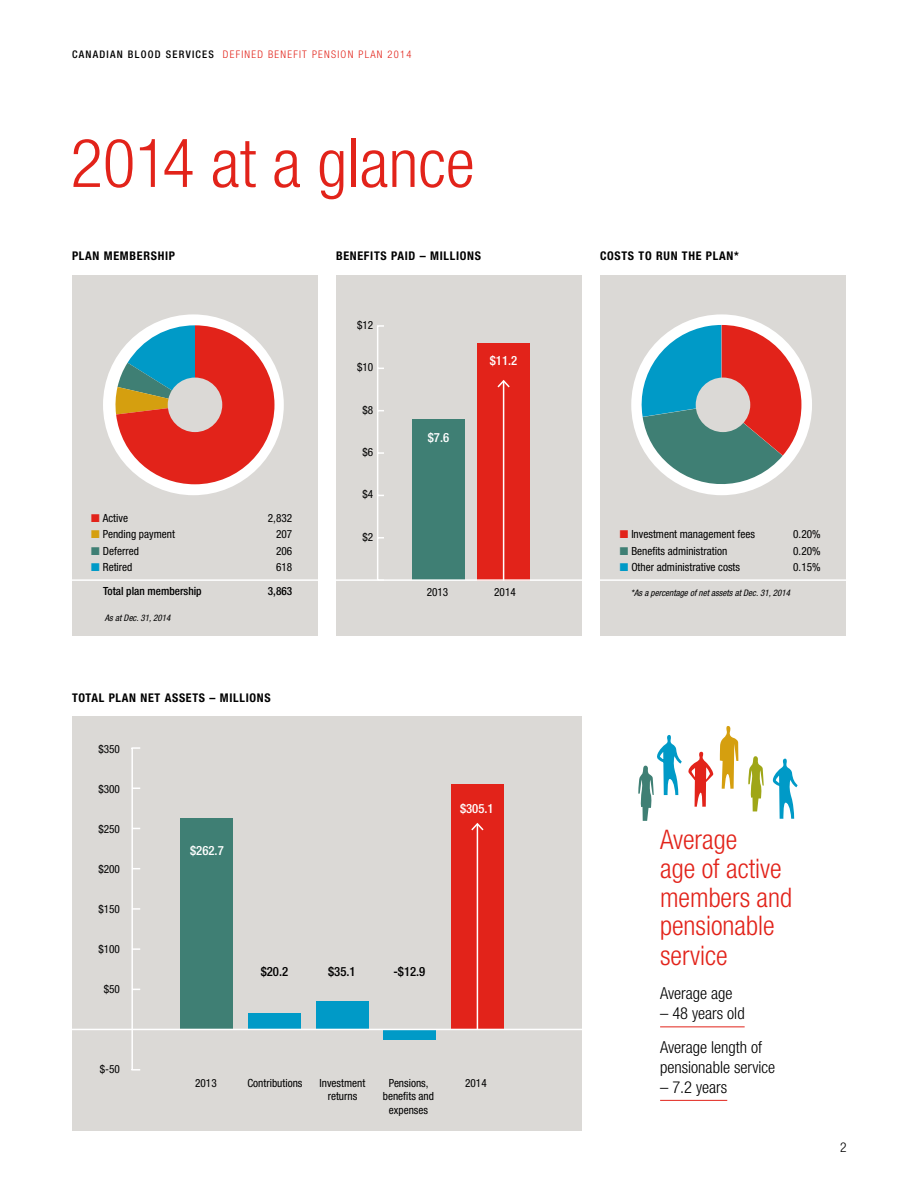
<style>
.page{position:relative;width:918px;height:1188px;background:#fff}
.page>*{position:absolute;margin:0;border:0;box-sizing:border-box;transform-origin:0 0}
.t1{font:300 condensed 67.5px "Helvetica Neue";color:#e2231a}
.t2{font:300 condensed 27px/29px "Helvetica Neue";color:#e2231a}
.t3{font:300 condensed 16.5px/34.5px "Helvetica Neue";color:#000}
.t4{font:300 condensed 13.5px "Helvetica Neue";color:#000}
.t5{font:500 condensed 12.75px "Helvetica Neue";color:#fff}
.t6{font:500 condensed 12.75px "Helvetica Neue";color:#000}
.t7{font:700 condensed 12px "Helvetica Neue";letter-spacing:.06em;color:#000}
.t8{font:condensed 11.25px/13.5px "Helvetica Neue";color:#000;text-align:center}
.t9{font:500 condensed 11.25px "Helvetica Neue";color:#000}
.t10{font:300 condensed 10.5px "Helvetica Neue";letter-spacing:.12em;color:#e2231a}
.t11{font:italic condensed 9px "Helvetica Neue";color:#000}
.s1{font-weight:500;color:#000}
.s2{color:#e2231a}
.s3{color:#d59f0f}
.s4{color:#3f7f74}
.s5{color:#009ac7}
</style>
<div class="page">
<div style="left:72px;top:275px;width:246px;height:361px;background:#dbd9d6"></div>
<div style="left:600px;top:275px;width:246px;height:361px;background:#dbd9d6"></div>
<div style="left:631px;top:314px;width:181px;height:181px;background:#fff;border-radius:50%"></div>
<div style="left:103px;top:314px;width:181px;height:181px;background:#fff;border-radius:50%"></div>
<div style="left:72px;top:716px;width:510px;height:415px;background:#dbd9d6"></div>
<div style="left:336px;top:275px;width:246px;height:361px;background:#dbd9d6"></div>
<svg style="left:115px;top:325px;width:159px;height:159px"></svg>
<svg style="left:636px;top:325px;width:165px;height:169px"></svg>
<hr style="left:660px;top:1026px;width:85px;height:1px;background:#e2231a">
<hr style="left:660px;top:1100px;width:67px;height:1px;background:#e2231a">
<div style="left:168px;top:378px;width:54px;height:54px;background:#dbd9d6;border-radius:50%"></div>
<div style="left:696px;top:378px;width:54px;height:54px;background:#dbd9d6;border-radius:50%"></div>
<hr style="left:377px;top:326px;width:1px;height:254px;background:#fff">
<svg style="left:378px;top:537px;width:6px;height:2px"></svg>
<svg style="left:378px;top:452px;width:6px;height:2px"></svg>
<svg style="left:377px;top:325px;width:7px;height:2px"></svg>
<div style="left:412px;top:419px;width:53px;height:161px;background:#3f7f74"></div>
<div style="left:477px;top:343px;width:53px;height:237px;background:#e2231a"></div>
<hr style="left:71px;top:579px;width:249px;height:2px;background:#fff">
<hr style="left:334px;top:579px;width:250px;height:2px;background:#fff">
<hr style="left:598px;top:579px;width:250px;height:2px;background:#fff">
<hr style="left:131px;top:748px;width:2px;height:322px;background:#fff">
<svg style="left:131px;top:1069px;width:9px;height:2px"></svg>
<svg style="left:133px;top:948px;width:7px;height:2px"></svg>
<svg style="left:133px;top:908px;width:7px;height:2px"></svg>
<svg style="left:131px;top:747px;width:9px;height:2px"></svg>
<div style="left:451px;top:784px;width:53px;height:246px;background:#e2231a"></div>
<div style="left:383px;top:1030px;width:53px;height:10px;background:#009ac7"></div>
<div style="left:316px;top:1002px;width:53px;height:28px;background:#009ac7"></div>
<div style="left:248px;top:1013px;width:53px;height:17px;background:#009ac7"></div>
<div style="left:180px;top:818px;width:53px;height:212px;background:#3f7f74"></div>
<hr style="left:71px;top:1029px;width:517px;height:1px;background:#fff">
<svg style="left:748px;top:756px;width:16px;height:55px"></svg>
<svg style="left:772px;top:758px;width:26px;height:61px"></svg>
<svg style="left:638px;top:726px;width:100px;height:95px"></svg>
<hr style="left:477px;top:824px;width:1px;height:206px;background:#fff">
<svg style="left:471px;top:823px;width:13px;height:9px"></svg>
<hr style="left:503px;top:381px;width:1px;height:200px;background:#fff">
<svg style="left:497px;top:380px;width:13px;height:9px"></svg>
<p class="t10" style="left:72px;top:48px;width:341px"><span class="s1">CANADIAN BLOOD SERVICES</span> DEFINED BENEFIT PENSION PLAN 2014</p>
<h1 class="t1" style="left:70px;top:124px;width:406px">2014 at a glance</h1>
<p class="t7" style="left:72px;top:249px;width:105px">PLAN MEMBERSHIP</p>
<p class="t8" style="left:91px;top:511px;width:38px"><span class="s2">■</span> Active</p>
<p class="t8" style="left:268px;top:511px;width:26px">2,832</p>
<p class="t8" style="left:91px;top:527px;width:85px"><span class="s3">■</span> Pending payment</p>
<p class="t8" style="left:276px;top:527px;width:18px">207</p>
<p class="t8" style="left:91px;top:544px;width:49px"><span class="s4">■</span> Deferred</p>
<p class="t8" style="left:276px;top:544px;width:18px">206</p>
<p class="t8" style="left:91px;top:560px;width:43px"><span class="s5">■</span> Retired</p>
<p class="t8" style="left:276px;top:560px;width:18px">618</p>
<p class="t9" style="left:103px;top:585px;width:100px">Total plan membership</p>
<p class="t9" style="left:268px;top:585px;width:26px">3,863</p>
<p class="t11" style="left:105px;top:613px;width:67px">As at Dec. 31, 2014</p>
<p class="t7" style="left:336px;top:249px;width:147px">BENEFITS PAID – MILLIONS</p>
<p class="t7" style="left:600px;top:249px;width:140px">COSTS TO RUN THE PLAN*</p>
<p class="t8" style="left:357px;top:318px;width:18px">$12</p>
<p class="t8" style="left:357px;top:361px;width:18px">$10</p>
<p class="t8" style="left:362px;top:403px;width:12px">$8</p>
<p class="t8" style="left:362px;top:445px;width:12px">$6</p>
<p class="t8" style="left:362px;top:487px;width:12px">$4</p>
<p class="t8" style="left:362px;top:530px;width:12px">$2</p>
<p class="t5" style="left:428px;top:430px;width:23px">$7.6</p>
<p class="t5" style="left:490px;top:353px;width:29px">$11.2</p>
<p class="t8" style="left:427px;top:585px;width:23px">2013</p>
<p class="t8" style="left:494px;top:585px;width:23px">2014</p>
<p class="t8" style="left:620px;top:527px;width:137px"><span class="s2">■</span> Investment management fees</p>
<p class="t8" style="left:793px;top:527px;width:29px">0.20%</p>
<p class="t8" style="left:620px;top:544px;width:109px"><span class="s4">■</span> Benefits administration</p>
<p class="t8" style="left:793px;top:544px;width:29px">0.20%</p>
<p class="t8" style="left:620px;top:560px;width:122px"><span class="s5">■</span> Other administrative costs</p>
<p class="t8" style="left:793px;top:560px;width:29px">0.15%</p>
<p class="t11" style="left:631px;top:587px;width:161px">*As a percentage of net assets at Dec. 31, 2014</p>
<p class="t7" style="left:72px;top:690px;width:200px">TOTAL PLAN NET ASSETS – MILLIONS</p>
<p class="t8" style="left:98px;top:742px;width:23px">$350</p>
<p class="t8" style="left:98px;top:782px;width:23px">$300</p>
<p class="t8" style="left:98px;top:822px;width:23px">$250</p>
<p class="t8" style="left:98px;top:862px;width:23px">$200</p>
<p class="t8" style="left:98px;top:902px;width:23px">$150</p>
<p class="t8" style="left:98px;top:942px;width:23px">$100</p>
<p class="t8" style="left:104px;top:982px;width:18px">$50</p>
<p class="t8" style="left:100px;top:1062px;width:22px">$-50</p>
<p class="t5" style="left:190px;top:843px;width:35px">$262.7</p>
<p class="t6" style="left:261px;top:964px;width:29px">$20.2</p>
<p class="t6" style="left:328px;top:964px;width:29px">$35.1</p>
<p class="t6" style="left:393px;top:964px;width:34px">-$12.9</p>
<p class="t5" style="left:460px;top:801px;width:35px">$305.1</p>
<p class="t8" style="left:195px;top:1076px;width:23px">2013</p>
<p class="t8" style="left:247px;top:1076px;width:56px">Contributions</p>
<p class="t8" style="left:320px;top:1076px;width:47px">Investment</p>
<p class="t8" style="left:389px;top:1076px;width:41px">Pensions,</p>
<p class="t8" style="left:465px;top:1076px;width:23px">2014</p>
<p class="t8" style="left:328px;top:1090px;width:31px">returns</p>
<p class="t8" style="left:383px;top:1090px;width:53px">benefits and expenses</p>
<h2 class="t2" style="left:660px;top:825px;width:134px">Average<br>age of active members and pensionable service</h2>
<h3 class="t3" style="left:660px;top:976px;width:74px">Average age</h3>
<h3 class="t3" style="left:660px;top:996px;width:104px">– 48 years old<br>Average length of</h3>
<h3 class="t3" style="left:660px;top:1050px;width:117px">pensionable service</h3>
<h3 class="t3" style="left:660px;top:1069px;width:69px">– 7.2 years</h3>
<p class="t4" style="left:840px;top:1139px;width:8px">2</p>
</div>
